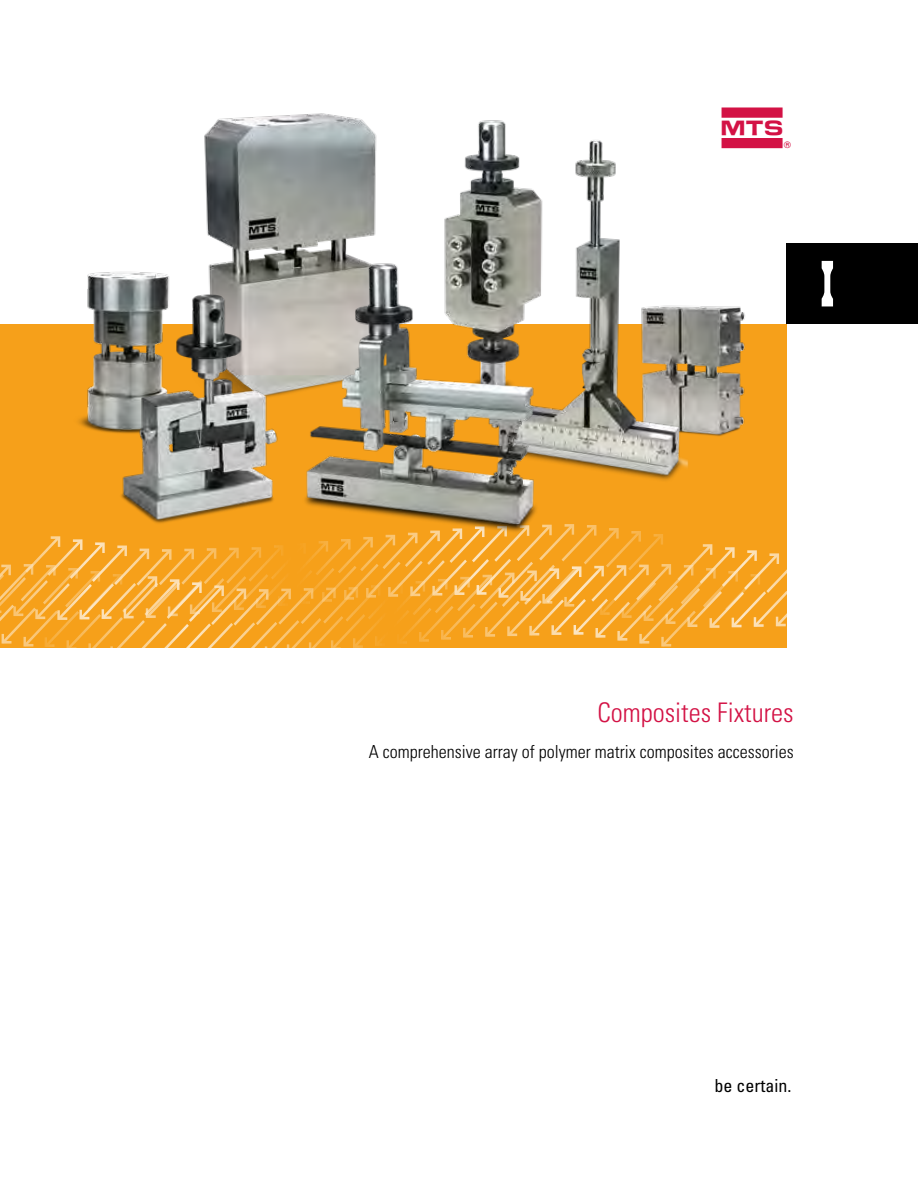
<style>
.page{position:relative;width:918px;height:1188px;background:#fff}
.page>*{position:absolute;margin:0;border:0;box-sizing:border-box;transform-origin:0 0}
.t1{font:45px "MTS Systems";color:#d31245}
.t2{font:300 condensed 27px "Univers LT Std";color:#d31245}
.t3{font:300 condensed 18px "Univers LT Std";color:#000}
.t4{font:condensed 18px "Univers LT Std";color:#000}
</style>
<div class="page">
<div style="left:0;top:324px;width:787px;height:324px;background:#f6a01a"></div>
<svg style="left:0;top:524px;width:787px;height:124px"></svg>
<div style="left:787px;top:243px;width:131px;height:81px;background:#000"></div>
<svg style="left:822px;top:261px;width:11px;height:45px"></svg>
<img style="left:690px;top:306px;width:55px;height:130px">
<img style="left:546px;top:140px;width:144px;height:341px">
<img style="left:444px;top:120px;width:107px;height:298px">
<img style="left:204px;top:113px;width:173px;height:282px">
<img style="left:78px;top:272px;width:92px;height:161px">
<img style="left:292px;top:258px;width:254px;height:277px">
<img style="left:114px;top:283px;width:170px;height:249px">
<h1 class="t1" style="left:720px;top:108px;width:75px">l</h1>
<h2 class="t2" style="left:597px;top:696px;width:198px">Composites Fixtures</h2>
<p class="t3" style="left:369px;top:740px;width:426px">A comprehensive array of polymer matrix composites accessories</p>
<p class="t4" style="left:714px;top:1074px;width:78px">be certain.</p>
</div>
